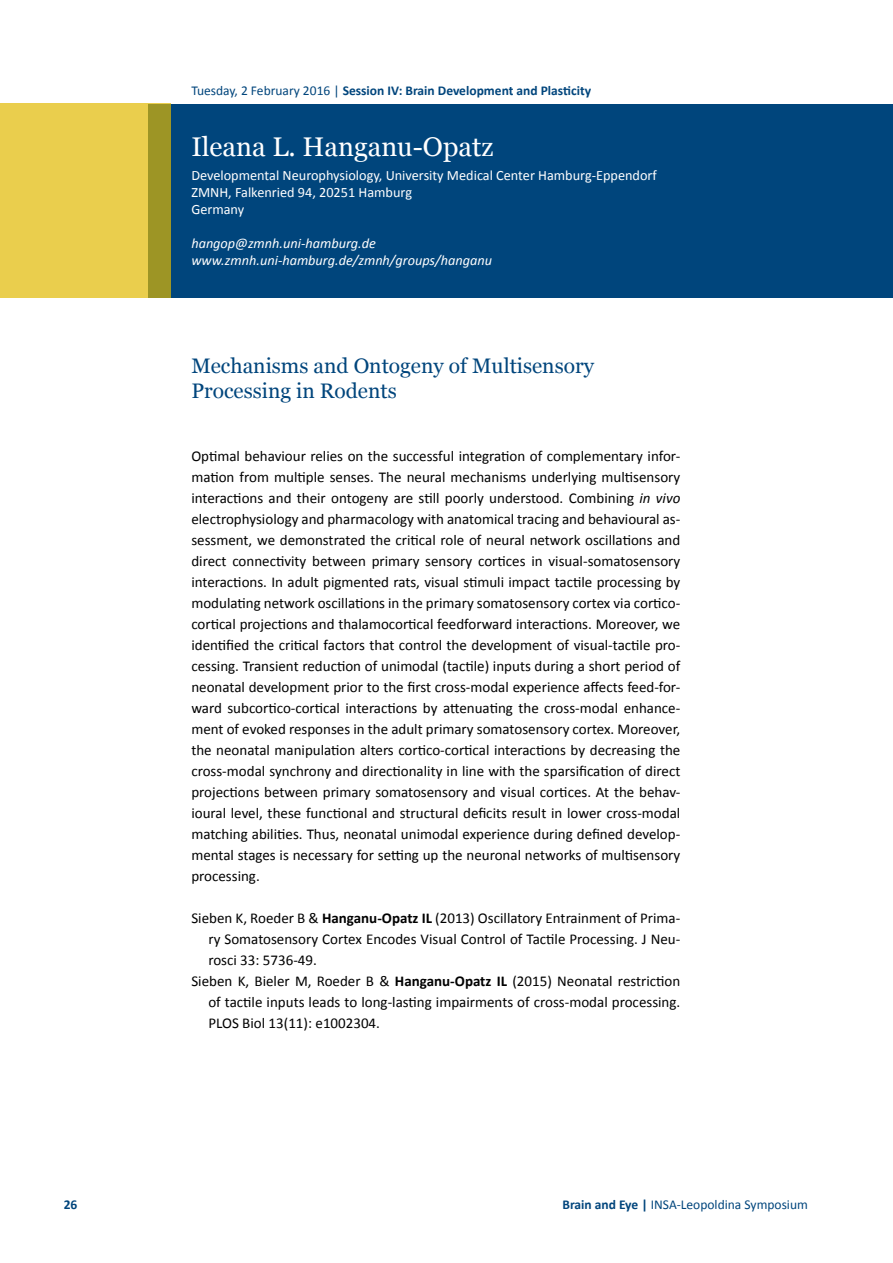
<style>
.page{position:relative;width:893px;height:1263px;background:#fff}
.page>*{position:absolute;margin:0;border:0;box-sizing:border-box;transform-origin:0 0}
.t1{font:27px "Georgia";color:#fff}
.t2{font:21px/25.2px "Georgia";color:#00457c}
.t3{font:15px/21px "Calibri";color:#000;text-align:justify}
.t4{font:14.25px/17.1px "Calibri";color:#fff}
.t5{font:italic 14.25px/17.1px "Calibri";color:#fff}
.t6{font:700 13.5px "Calibri";color:#00457c}
.t7{font:13.5px "Calibri";color:#00457c}
.s1{font-weight:400}
.s2{font-style:italic}
.s3{font-weight:700}
</style>
<div class="page">
<div style="left:149px;top:104px;width:744px;height:194px;background:#00457c"></div>
<svg style="left:0;top:104px;width:170px;height:194px;background:#e0c647"></svg>
<p class="t6" style="left:191px;top:82px;width:401px"><span class="s1">Tuesday, 2 February 2016 |</span> Session IV: Brain Development and Plasticity</p>
<h1 class="t1" style="left:191px;top:127px;width:303px">Ileana L. Hanganu-Opatz</h1>
<p class="t4" style="left:191px;top:167px;width:467px">Developmental Neurophysiology, University Medical Center Hamburg-Eppendorf<br>ZMNH, Falkenried 94, 20251 Hamburg<br>Germany</p>
<p class="t5" style="left:191px;top:234px;width:302px">hangop@zmnh.uni-hamburg.de www.zmnh.uni-hamburg.de/zmnh/groups/hanganu</p>
<h2 class="t2" style="left:191px;top:352px;width:404px">Mechanisms and Ontogeny of Multisensory<br>Processing in Rodents</h2>
<p class="t3" style="left:191px;top:446px;width:490px">Optimal behaviour relies on the successful integration of complementary infor&shy;mation from multiple senses. The neural mechanisms underlying multisensory interactions and their ontogeny are still poorly understood. Combining <span class="s2">in vivo </span>electrophysiology and pharmacology with anatomical tracing and behavioural as&shy;sessment, we demonstrated the critical role of neural network oscillations and direct connectivity between primary sensory cortices in visual-somatosensory interactions. In adult pigmented rats, visual stimuli impact tactile processing by modulating network oscillations in the primary somatosensory cortex via cortico&shy;cortical projections and thalamocortical feedforward interactions. Moreover, we identified the critical factors that control the development of visual-tactile pro&shy;cessing. Transient reduction of unimodal (tactile) inputs during a short period of neonatal development prior to the first cross-modal experience affects feed-for&shy;ward subcortico-cortical interactions by attenuating the cross-modal enhance&shy;ment of evoked responses in the adult primary somatosensory cortex. Moreover, the neonatal manipulation alters cortico-cortical interactions by decreasing the cross-modal synchrony and directionality in line with the sparsification of direct projections between primary somatosensory and visual cortices. At the behav&shy;ioural level, these functional and structural deficits result in lower cross-modal matching abilities. Thus, neonatal unimodal experience during defined develop&shy;mental stages is necessary for setting up the neuronal networks of multisensory processing.</p>
<p class="t3" style="left:191px;top:908px;width:490px">Sieben K, Roeder B &amp; <span class="s3">Hanganu-Opatz IL</span> (2013) Oscillatory Entrainment of Prima-</p>
<p class="t3" style="left:208px;top:929px;width:473px">ry Somatosensory Cortex Encodes Visual Control of Tactile Processing. J Neu-</p>
<p class="t3" style="left:208px;top:950px;width:110px">rosci 33: 5736-49.</p>
<p class="t3" style="left:191px;top:971px;width:490px">Sieben K, Bieler M, Roeder B &amp; <span class="s3">Hanganu-Opatz IL</span> (2015) Neonatal restriction</p>
<p class="t3" style="left:208px;top:992px;width:473px">of tactile inputs leads to long-lasting impairments of cross-modal processing.</p>
<p class="t3" style="left:208px;top:1013px;width:173px">PLOS Biol 13(11): e1002304.</p>
<p class="t6" style="left:64px;top:1195px;width:15px">26</p>
<p class="t7" style="left:562px;top:1195px;width:247px"><span class="s3">Brain and Eye |</span> INSA-Leopoldina Symposium</p>
</div>
